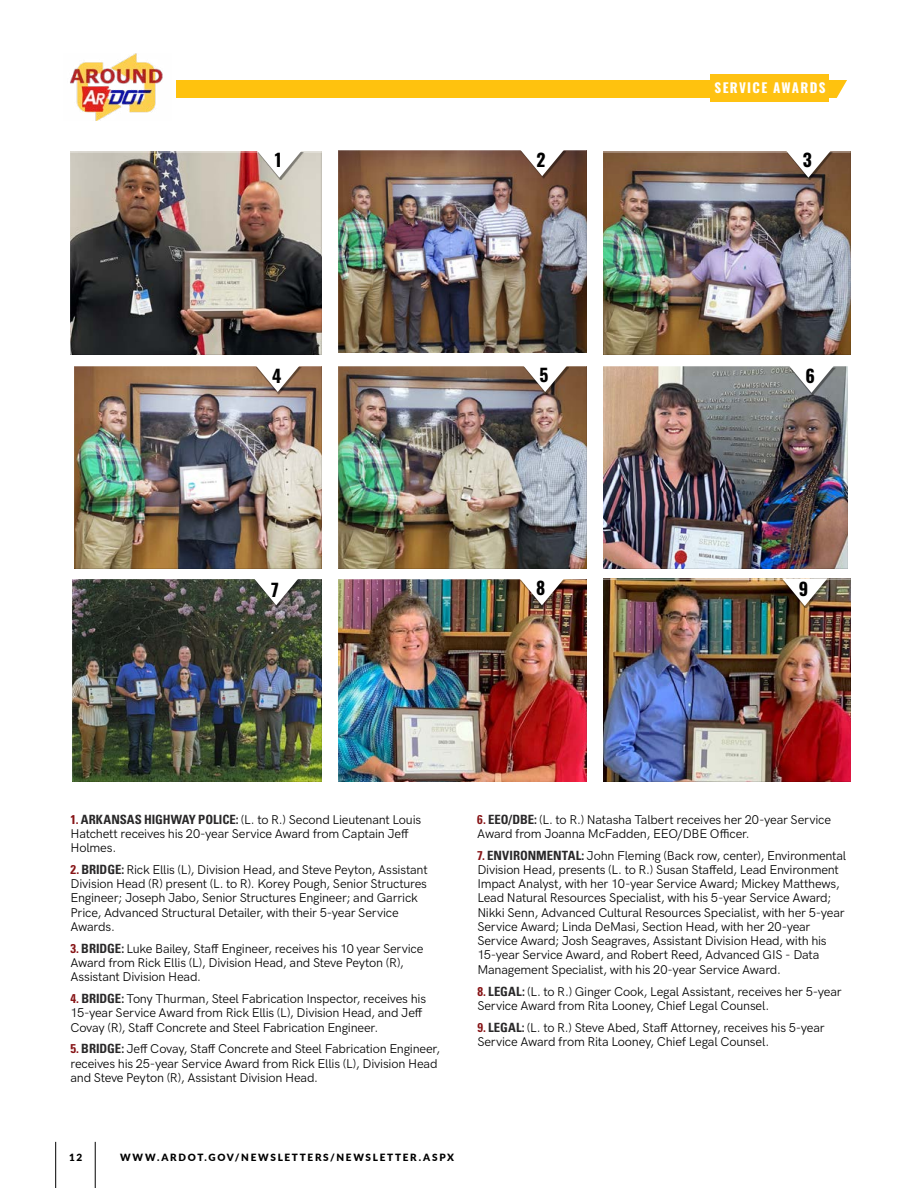
<style>
.page{position:relative;width:918px;height:1188px;background:#fff}
.page>*{position:absolute;margin:0;border:0;box-sizing:border-box;transform-origin:0 0}
.t1{font:700 17.55px "Oswald";color:#000}
.t2{font:700 13.2px "Oswald";letter-spacing:.1em;color:#fff}
.t3{font:12.75px/14.2px "HK Grotesk";letter-spacing:-.015em;color:#000}
.t4{font:900 10.05px "Lato";letter-spacing:.175em;color:#000}
.s1{font-family:"Univers LT Std";font-weight:700;font-stretch:condensed;color:#871517}
.s2{font-family:"Univers LT Std";font-weight:700;font-stretch:condensed;color:#292829}
</style>
<div class="page">
<hr style="left:95px;top:1142px;width:1px;height:46px;background:#000">
<hr style="left:55px;top:1142px;width:1px;height:46px;background:#000">
<div style="left:177px;top:80px;width:670px;height:18px;background:#ffc20e"></div>
<img style="left:70px;top:54px;width:93px;height:67px">
<div style="left:711px;top:75px;width:118px;height:27px;background:#ffc212"></div>
<svg style="left:836px;top:80px;width:11px;height:18px"></svg>
<div style="left:70px;top:152px;width:253px;height:203px;background:#000;opacity:.3"></div>
<div style="left:338px;top:150px;width:249px;height:204px;background:#000;opacity:.3"></div>
<div style="left:338px;top:366px;width:249px;height:203px;background:#000;opacity:.3"></div>
<div style="left:602px;top:366px;width:246px;height:203px;background:#000;opacity:.3"></div>
<div style="left:258px;top:152px;width:46px;height:28px;background:#000;opacity:.41"></div>
<svg style="left:257px;top:151px;width:45px;height:27px"></svg>
<div style="left:521px;top:151px;width:45px;height:28px;background:#000;opacity:.41"></div>
<svg style="left:520px;top:150px;width:45px;height:26px"></svg>
<div style="left:524px;top:367px;width:45px;height:28px;background:#000;opacity:.41"></div>
<svg style="left:523px;top:366px;width:45px;height:26px"></svg>
<div style="left:789px;top:368px;width:47px;height:27px;background:#000;opacity:.41"></div>
<svg style="left:789px;top:366px;width:45px;height:27px"></svg>
<div style="left:602px;top:579px;width:249px;height:203px;background:#000;opacity:.3"></div>
<div style="left:783px;top:581px;width:46px;height:27px;background:#000;opacity:.41"></div>
<svg style="left:782px;top:578px;width:45px;height:28px"></svg>
<div style="left:72px;top:580px;width:250px;height:202px;background:#000;opacity:.3"></div>
<div style="left:337px;top:580px;width:250px;height:203px;background:#000;opacity:.3"></div>
<div style="left:255px;top:580px;width:45px;height:28px;background:#000;opacity:.41"></div>
<svg style="left:254px;top:579px;width:45px;height:26px"></svg>
<div style="left:520px;top:580px;width:46px;height:28px;background:#000;opacity:.41"></div>
<svg style="left:519px;top:579px;width:46px;height:26px"></svg>
<div style="left:602px;top:152px;width:249px;height:203px;background:#000;opacity:.3"></div>
<div style="left:73px;top:366px;width:249px;height:203px;background:#000;opacity:.3"></div>
<div style="left:787px;top:152px;width:46px;height:28px;background:#000;opacity:.41"></div>
<svg style="left:786px;top:151px;width:45px;height:27px"></svg>
<div style="left:256px;top:367px;width:46px;height:28px;background:#000;opacity:.41"></div>
<svg style="left:255px;top:366px;width:45px;height:26px"></svg>
<h1 class="t1" style="left:275px;top:151px;width:8px">1</h1>
<h1 class="t1" style="left:537px;top:151px;width:11px">2</h1>
<p class="t2" style="left:715px;top:81px;width:112px">SERVICE AWARDS</p>
<h1 class="t1" style="left:803px;top:151px;width:11px">3</h1>
<h1 class="t1" style="left:272px;top:367px;width:11px">4</h1>
<h1 class="t1" style="left:540px;top:365px;width:10px">5</h1>
<h1 class="t1" style="left:806px;top:367px;width:11px">6</h1>
<h1 class="t1" style="left:271px;top:580px;width:9px">7</h1>
<h1 class="t1" style="left:536px;top:579px;width:11px">8</h1>
<h1 class="t1" style="left:799px;top:580px;width:11px">9</h1>
<p class="t3" style="left:70px;top:811px;width:352px"><span class="s1">1.</span> <span class="s2">ARKANSAS HIGHWAY POLICE:</span> (L. to R.) Second Lieutenant Louis<br>Hatchett receives his 20-year Service Award from Captain Jeff<br>Holmes.</p>
<p class="t3" style="left:70px;top:861px;width:359px"><span class="s1">2.</span> <span class="s2">BRIDGE:</span> Rick Ellis (L), Division Head, and Steve Peyton, Assistant Division Head (R) present (L. to R). Korey Pough, Senior Structures Engineer; Joseph Jabo, Senior Structures Engineer; and Garrick Price, Advanced Structural Detailer, with their 5-year Service Awards.</p>
<p class="t3" style="left:70px;top:940px;width:354px"><span class="s1">3.</span> <span class="s2">BRIDGE:</span> Luke Bailey, Staff Engineer, receives his 10 year Service<br>Award from Rick Ellis (L), Division Head, and Steve Peyton (R),<br>Assistant Division Head.</p>
<p class="t3" style="left:70px;top:991px;width:357px"><span class="s1">4.</span> <span class="s2">BRIDGE:</span> Tony Thurman, Steel Fabrication Inspector, receives his<br>15-year Service Award from Rick Ellis (L), Division Head, and Jeff<br>Covay (R), Staff Concrete and Steel Fabrication Engineer.</p>
<p class="t3" style="left:70px;top:1041px;width:371px"><span class="s1">5.</span> <span class="s2">BRIDGE:</span> Jeff Covay, Staff Concrete and Steel Fabrication Engineer, receives his 25-year Service Award from Rick Ellis (L), Division Head and Steve Peyton (R), Assistant Division Head.</p>
<p class="t3" style="left:477px;top:811px;width:355px"><span class="s1">6.</span> <span class="s2">EEO/DBE:</span> (L. to R.) Natasha Talbert receives her 20-year Service<br>Award from Joanna McFadden, EEO/DBE Officer.</p>
<p class="t3" style="left:477px;top:847px;width:370px"><span class="s1">7.</span> <span class="s2">ENVIRONMENTAL:</span> John Fleming (Back row, center), Environmental Division Head, presents (L. to R.) Susan Staffeld, Lead Environment Impact Analyst, with her 10-year Service Award; Mickey Matthews, Lead Natural Resources Specialist, with his 5-year Service Award; Nikki Senn, Advanced Cultural Resources Specialist, with her 5-year Service Award; Linda DeMasi, Section Head, with her 20-year Service Award; Josh Seagraves, Assistant Division Head, with his 15-year Service Award, and Robert Reed, Advanced GIS - Data Management Specialist, with his 20-year Service Award.</p>
<p class="t3" style="left:477px;top:983px;width:366px"><span class="s1">8.</span> <span class="s2">LEGAL:</span> (L. to R.) Ginger Cook, Legal Assistant, receives her 5-year<br>Service Award from Rita Looney, Chief Legal Counsel.</p>
<p class="t3" style="left:477px;top:1019px;width:349px"><span class="s1">9.</span> <span class="s2">LEGAL:</span> (L. to R.) Steve Abed, Staff Attorney, receives his 5-year<br>Service Award from Rita Looney, Chief Legal Counsel.</p>
<p class="t4" style="left:69px;top:1150px;width:15px">12</p>
<p class="t4" style="left:120px;top:1150px;width:336px">WWW.ARDOT.GOV/NEWSLETTERS/NEWSLETTER.ASPX</p>
</div>
